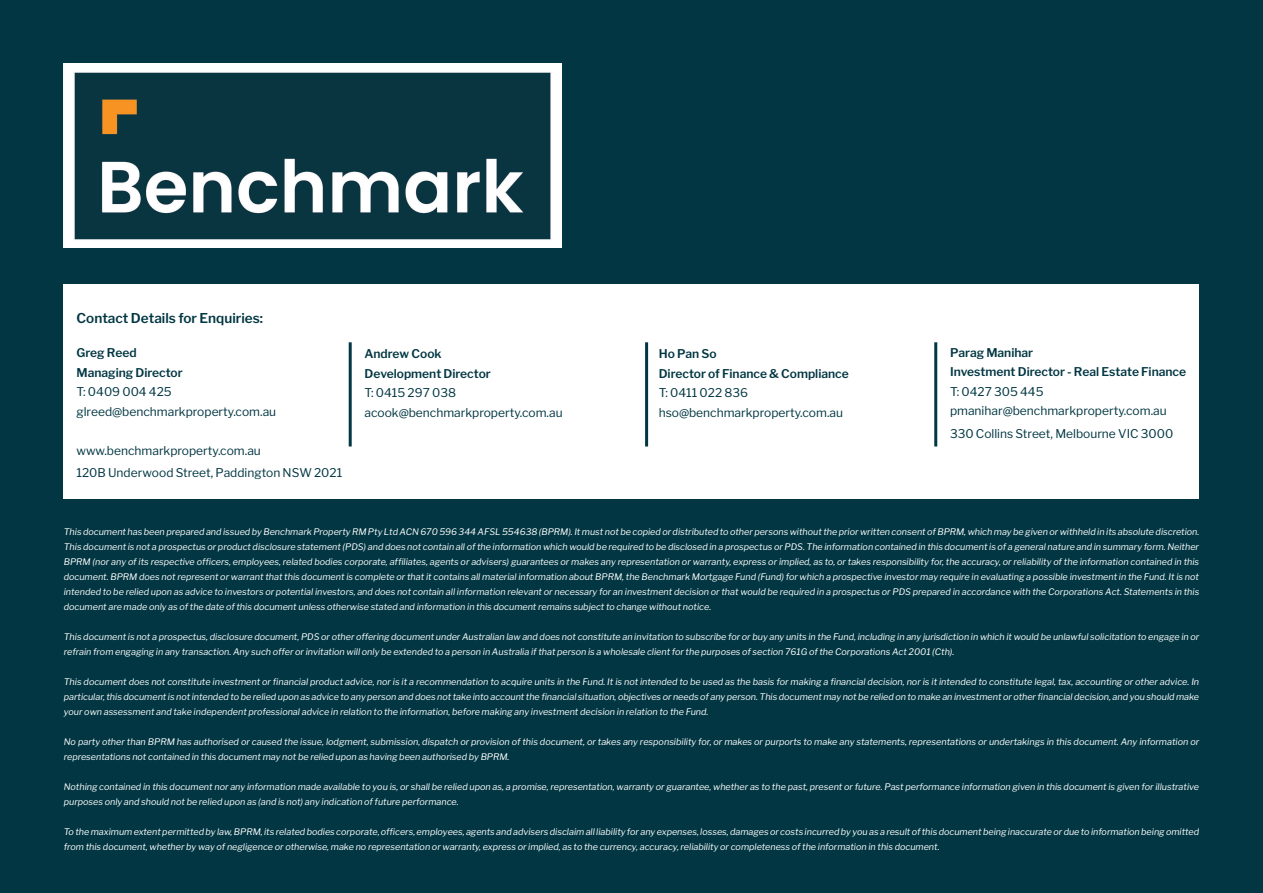
<style>
.page{position:relative;width:1263px;height:893px;background:#013642}
.page>*{position:absolute;margin:0;border:0;box-sizing:border-box;transform-origin:0 0}
.t1{font:600 13.5px "Libre Franklin";color:#013642}
.t2{font:12px "Libre Franklin";color:#013642}
.t3{font:600 12px "Libre Franklin";color:#013642}
.t4{font:italic 9px/15px "Libre Franklin";color:#fff}
</style>
<div class="page">
<img style="left:64px;top:64px;width:497px;height:184px">
<div style="left:646px;top:284px;width:291px;height:215px;background:#fff"></div>
<div style="left:64px;top:284px;width:291px;height:215px;background:#fff"></div>
<div style="left:352px;top:284px;width:294px;height:215px;background:#fff"></div>
<div style="left:937px;top:284px;width:262px;height:215px;background:#fff"></div>
<hr style="left:349px;top:342px;width:3px;height:104px;background:#013642">
<hr style="left:645px;top:342px;width:3px;height:104px;background:#013642">
<hr style="left:934px;top:342px;width:3px;height:104px;background:#013642">
<p class="t1" style="left:77px;top:310px;width:188px">Contact Details for Enquiries:</p>
<p class="t3" style="left:77px;top:346px;width:62px">Greg Reed</p>
<p class="t3" style="left:77px;top:365px;width:108px">Managing Director</p>
<p class="t2" style="left:77px;top:385px;width:97px">T: 0409 004 425</p>
<p class="t2" style="left:77px;top:404px;width:201px">glreed@benchmarkproperty.com.au</p>
<p class="t2" style="left:77px;top:443px;width:186px">www.benchmarkproperty.com.au</p>
<p class="t2" style="left:77px;top:466px;width:267px">120B Underwood Street, Paddington NSW 2021</p>
<p class="t3" style="left:364px;top:346px;width:79px">Andrew Cook</p>
<p class="t3" style="left:364px;top:366px;width:128px">Development Director</p>
<p class="t2" style="left:364px;top:385px;width:93px">T: 0415 297 038</p>
<p class="t2" style="left:364px;top:405px;width:200px">acook@benchmarkproperty.com.au</p>
<p class="t3" style="left:659px;top:347px;width:59px">Ho Pan So</p>
<p class="t3" style="left:659px;top:366px;width:192px">Director of Finance &amp; Compliance</p>
<p class="t2" style="left:659px;top:386px;width:91px">T: 0411 022 836</p>
<p class="t2" style="left:659px;top:405px;width:186px">hso@benchmarkproperty.com.au</p>
<p class="t3" style="left:950px;top:345px;width:85px">Parag Manihar</p>
<p class="t3" style="left:950px;top:365px;width:238px">Investment Director - Real Estate Finance</p>
<p class="t2" style="left:950px;top:384px;width:95px">T: 0427 305 445</p>
<p class="t2" style="left:950px;top:404px;width:218px">pmanihar@benchmarkproperty.com.au</p>
<p class="t2" style="left:950px;top:426px;width:225px">330 Collins Street, Melbourne VIC 3000</p>
<p class="t4" style="left:64px;top:524px;width:1137px;text-align:justify">This document has been prepared and issued by Benchmark Property RM Pty Ltd ACN 670 596 344 AFSL 554638 (BPRM). It must not be copied or distributed to other persons without the prior written consent of BPRM, which may be given or withheld in its absolute discretion.<br>This document is not a prospectus or product disclosure statement (PDS) and does not contain all of the information which would be required to be disclosed in a prospectus or PDS. The information contained in this document is of a general nature and in summary form. Neither BPRM (nor any of its respective officers, employees, related bodies corporate, affiliates, agents or advisers) guarantees or makes any representation or warranty, express or implied, as to, or takes responsibility for, the accuracy, or reliability of the information contained in this document. BPRM does not represent or warrant that this document is complete or that it contains all material information about BPRM, the Benchmark Mortgage Fund (Fund) for which a prospective investor may require in evaluating a possible investment in the Fund. It is not intended to be relied upon as advice to investors or potential investors, and does not contain all information relevant or necessary for an investment decision or that would be required in a prospectus or PDS prepared in accordance with the Corporations Act. Statements in this document are made only as of the date of this document unless otherwise stated and information in this document remains subject to change without notice.</p>
<p class="t4" style="left:64px;top:629px;width:1137px">This document is not a prospectus, disclosure document, PDS or other offering document under Australian law and does not constitute an invitation to subscribe for or buy any units in the Fund, including in any jurisdiction in which it would be unlawful solicitation to engage in or refrain from engaging in any transaction. Any such offer or invitation will only be extended to a person in Australia if that person is a wholesale client for the purposes of section 761G of the Corporations Act 2001 (Cth).</p>
<p class="t4" style="left:64px;top:674px;width:1137px;text-align:justify">This document does not constitute investment or financial product advice, nor is it a recommendation to acquire units in the Fund. It is not intended to be used as the basis for making a financial decision, nor is it intended to constitute legal, tax, accounting or other advice. In particular, this document is not intended to be relied upon as advice to any person and does not take into account the financial situation, objectives or needs of any person. This document may not be relied on to make an investment or other financial decision, and you should make your own assessment and take independent professional advice in relation to the information, before making any investment decision in relation to the Fund.</p>
<p class="t4" style="left:64px;top:734px;width:1137px">No party other than BPRM has authorised or caused the issue, lodgment, submission, dispatch or provision of this document, or takes any responsibility for, or makes or purports to make any statements, representations or undertakings in this document. Any information or representations not contained in this document may not be relied upon as having been authorised by BPRM.</p>
<p class="t4" style="left:64px;top:779px;width:1137px">Nothing contained in this document nor any information made available to you is, or shall be relied upon as, a promise, representation, warranty or guarantee, whether as to the past, present or future. Past performance information given in this document is given for illustrative purposes only and should not be relied upon as (and is not) any indication of future performance.</p>
<p class="t4" style="left:64px;top:824px;width:1137px">To the maximum extent permitted by law, BPRM, its related bodies corporate, officers, employees, agents and advisers disclaim all liability for any expenses, losses, damages or costs incurred by you as a result of this document being inaccurate or due to information being omitted from this document, whether by way of negligence or otherwise, make no representation or warranty, express or implied, as to the currency, accuracy, reliability or completeness of the information in this document.</p>
</div>
